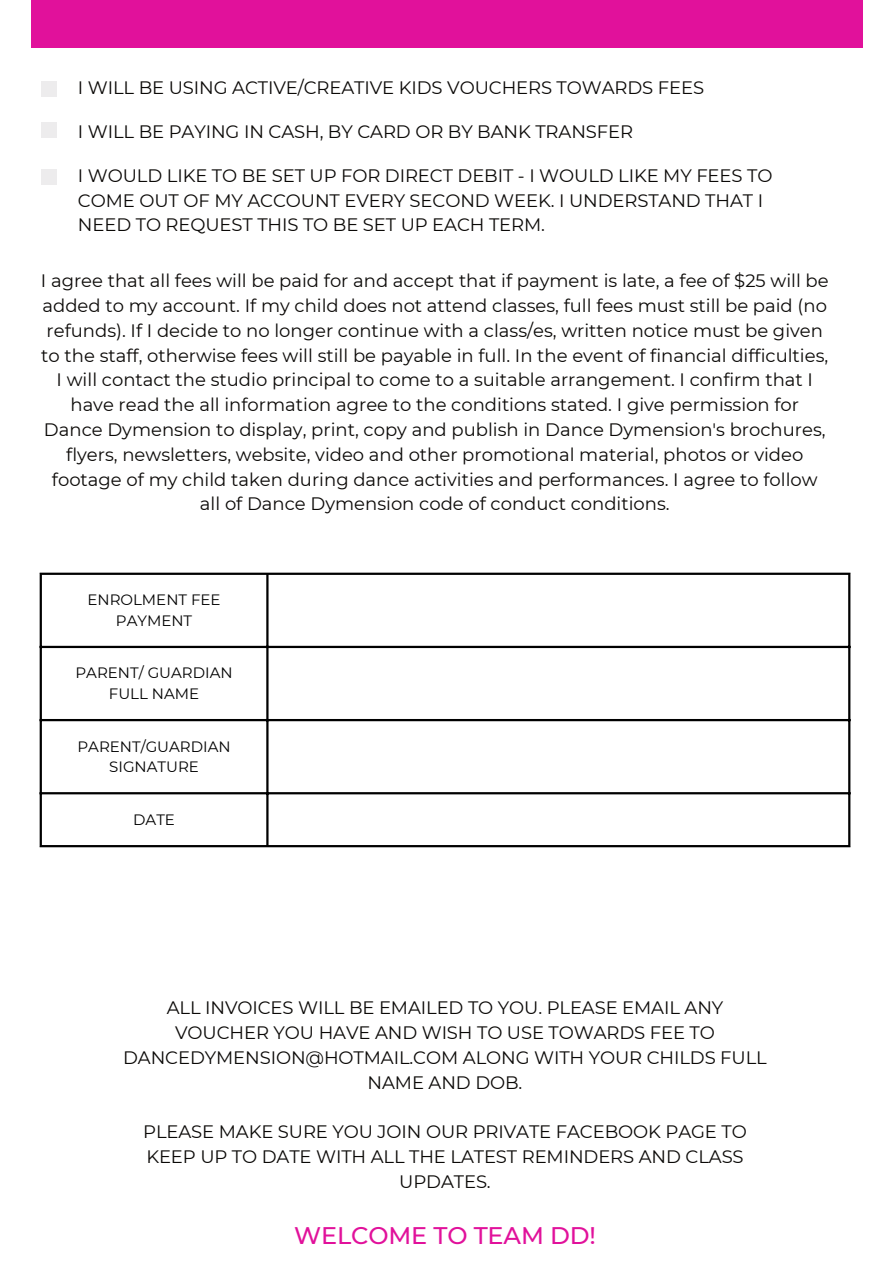
<style>
.page{position:relative;width:893px;height:1264px;background:#fff}
.page>*{position:absolute;margin:0;border:0;box-sizing:border-box;transform-origin:0 0}
.t1{font:500 24px "Montserrat";letter-spacing:-.005em;color:#e1119b}
.t2{font:18px/24.8px "Montserrat";color:#0b0907;text-align:center}
.t3{font:15px/20.2px "Montserrat";color:#000;text-align:center}
</style>
<div class="page">
<div style="left:42px;top:82px;width:15px;height:15px;background:#edeced"></div>
<div style="left:42px;top:123px;width:15px;height:15px;background:#edeced"></div>
<div style="left:42px;top:170px;width:15px;height:15px;background:#edeced"></div>
<hr style="left:40px;top:575px;width:2px;height:270px;background:#000">
<hr style="left:266px;top:575px;width:2px;height:270px;background:#000">
<hr style="left:848px;top:575px;width:2px;height:270px;background:#000">
<hr style="left:40px;top:572px;width:810px;height:3px;background:#000">
<hr style="left:40px;top:645px;width:810px;height:3px;background:#000">
<hr style="left:40px;top:719px;width:810px;height:2px;background:#000">
<hr style="left:40px;top:792px;width:810px;height:2px;background:#000">
<hr style="left:40px;top:845px;width:810px;height:2px;background:#000">
<div style="left:31px;top:0;width:831px;height:47px;background:#e1119b"></div>
<p class="t2" style="left:78px;top:75px;width:627px">I WILL BE USING ACTIVE/CREATIVE KIDS VOUCHERS TOWARDS FEES</p>
<p class="t2" style="left:78px;top:119px;width:556px">I WILL BE PAYING IN CASH, BY CARD OR BY BANK TRANSFER</p>
<p class="t2" style="left:78px;top:163px;width:696px;text-align:left">I WOULD LIKE TO BE SET UP FOR DIRECT DEBIT - I WOULD LIKE MY FEES TO<br>COME OUT OF MY ACCOUNT EVERY SECOND WEEK. I UNDERSTAND THAT I<br>NEED TO REQUEST THIS TO BE SET UP EACH TERM.</p>
<p class="t2" style="left:41px;top:268px;width:789px">I agree that all fees will be paid for and accept that if payment is late, a fee of $25 will be added to my account. If my child does not attend classes, full fees must still be paid (no refunds). If I decide to no longer continue with a class/es, written notice must be given to the staff, otherwise fees will still be payable in full. In the event of financial difficulties, I will contact the studio principal to come to a suitable arrangement. I confirm that I have read the all information agree to the conditions stated. I give permission for Dance Dymension to display, print, copy and publish in Dance Dymension's brochures, flyers, newsletters, website, video and other promotional material, photos or video footage of my child taken during dance activities and performances. I agree to follow all of Dance Dymension code of conduct conditions.</p>
<p class="t3" style="left:87px;top:589px;width:135px">ENROLMENT FEE<br>PAYMENT</p>
<p class="t3" style="left:75px;top:663px;width:159px">PARENT/ GUARDIAN<br>FULL NAME</p>
<p class="t3" style="left:77px;top:736px;width:155px">PARENT/GUARDIAN<br>SIGNATURE</p>
<p class="t3" style="left:133px;top:809px;width:43px">DATE</p>
<p class="t2" style="left:123px;top:995px;width:645px">ALL INVOICES WILL BE EMAILED TO YOU. PLEASE EMAIL ANY VOUCHER YOU HAVE AND WISH TO USE TOWARDS FEE TO DANCEDYMENSION@HOTMAIL.COM ALONG WITH YOUR CHILDS FULL NAME AND DOB.</p>
<p class="t2" style="left:143px;top:1119px;width:605px">PLEASE MAKE SURE YOU JOIN OUR PRIVATE FACEBOOK PAGE TO<br>KEEP UP TO DATE WITH ALL THE LATEST REMINDERS AND CLASS<br>UPDATES.</p>
<p class="t1" style="left:294px;top:1220px;width:303px">WELCOME TO TEAM DD!</p>
</div>
